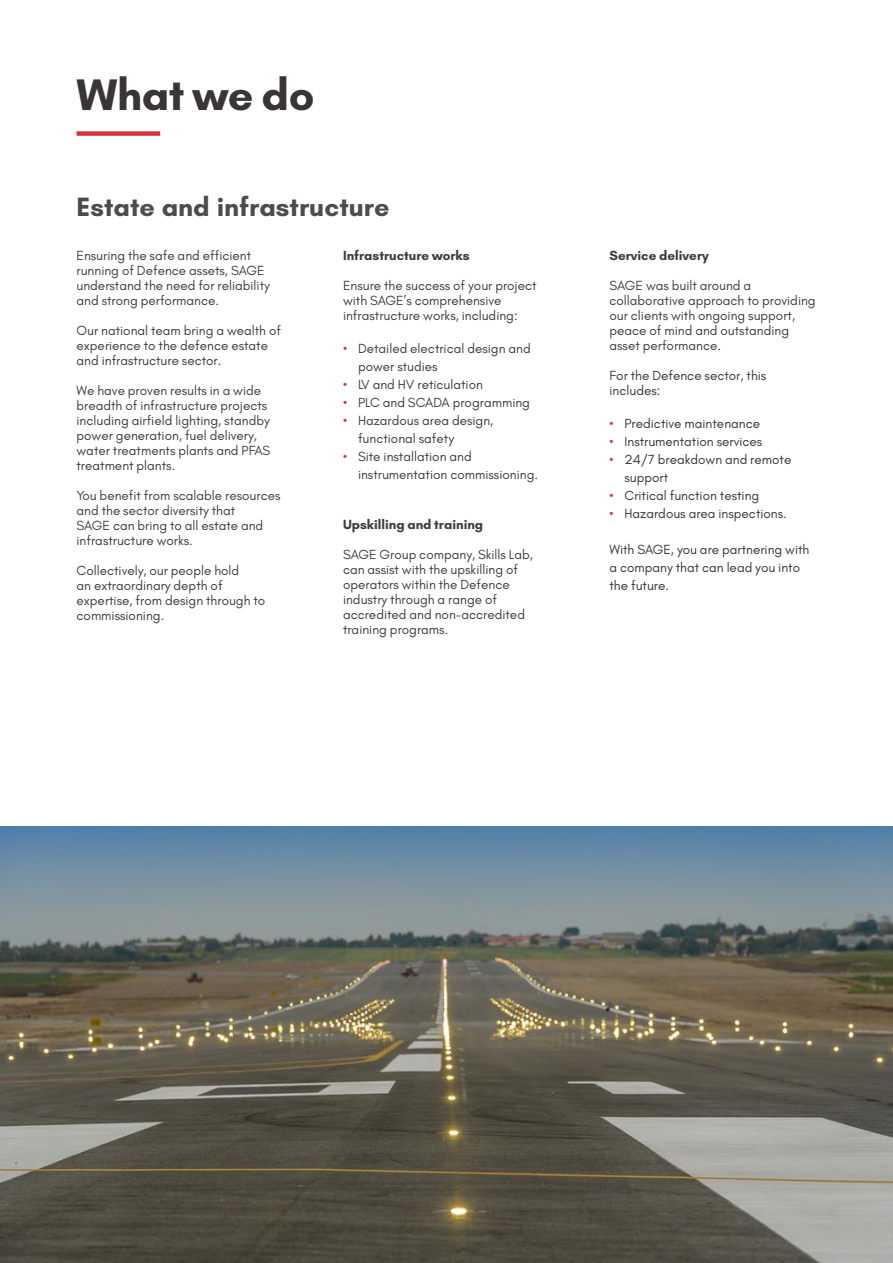
<style>
.page{position:relative;width:893px;height:1263px;background:#fff}
.page>*{position:absolute;margin:0;border:0;box-sizing:border-box;transform-origin:0 0}
.t1{font:700 45px "Glacial Indifference";letter-spacing:-.01em;color:#393535}
.t2{font:700 27px "Glacial Indifference";color:#4e4b4c}
.t3{font:13.5px/15px "Glacial Indifference";color:#3b3e3d}
.t4{font:13.5px/18px "Glacial Indifference";color:#393535}
.t5{font:700 13.5px "Glacial Indifference";color:#3b3e3d}
.s1{color:#d5353b}
</style>
<div class="page">
<div style="left:77px;top:131px;width:83px;height:5px;background:#d13638"></div>
<img style="left:0;top:826px;width:893px;height:437px">
<h1 class="t1" style="left:77px;top:67px;width:239px">What we do</h1>
<h2 class="t2" style="left:77px;top:190px;width:315px">Estate and infrastructure</h2>
<p class="t5" style="left:343px;top:247px;width:128px">Infrastructure works</p>
<p class="t3" style="left:343px;top:278px;width:195px">Ensure the success of your project with SAGE’s comprehensive infrastructure works, including:</p>
<p class="t3" style="left:358px;top:340px;width:174px;line-height:18px;text-indent:-15px"><span class="s1">•</span> Detailed electrical design and power studies</p>
<p class="t3" style="left:343px;top:377px;width:141px"><span class="s1">•</span> LV and HV reticulation</p>
<p class="t3" style="left:343px;top:395px;width:189px"><span class="s1">•</span> PLC and SCADA programming</p>
<p class="t3" style="left:358px;top:412px;width:137px;line-height:18px;text-indent:-15px"><span class="s1">•</span> Hazardous area design, functional safety</p>
<p class="t3" style="left:358px;top:448px;width:182px;line-height:18px;text-indent:-15px"><span class="s1">•</span> Site installation and instrumentation commissioning.</p>
<p class="t5" style="left:343px;top:516px;width:142px">Upskilling and training</p>
<p class="t3" style="left:343px;top:547px;width:191px">SAGE Group company, Skills Lab, can assist with the upskilling of operators within the Defence industry through a range of accredited and non-accredited training programs.</p>
<p class="t3" style="left:77px;top:248px;width:195px">Ensuring the safe and efficient running of Defence assets, SAGE understand the need for reliability and strong performance.</p>
<p class="t3" style="left:77px;top:323px;width:206px">Our national team bring a wealth of experience to the defence estate and infrastructure sector.</p>
<p class="t3" style="left:77px;top:383px;width:195px">We have proven results in a wide breadth of infrastructure projects including airfield lighting, standby power generation, fuel delivery, water treatments plants and PFAS treatment plants.</p>
<p class="t3" style="left:77px;top:488px;width:205px">You benefit from scalable resources and the sector diversity that<br>SAGE can bring to all estate and infrastructure works.</p>
<p class="t3" style="left:77px;top:563px;width:190px">Collectively, our people hold<br>an extraordinary depth of expertise, from design through to commissioning.</p>
<p class="t5" style="left:609px;top:247px;width:101px">Service delivery</p>
<p class="t3" style="left:609px;top:278px;width:208px">SAGE was built around a collaborative approach to providing our clients with ongoing support, peace of mind and outstanding asset performance.</p>
<p class="t4" style="left:609px;top:368px;width:158px;line-height:15px">For the Defence sector, this includes:</p>
<p class="t4" style="left:609px;top:415px;width:152px"><span class="s1">•</span> Predictive maintenance</p>
<p class="t4" style="left:609px;top:433px;width:154px"><span class="s1">•</span> Instrumentation services</p>
<p class="t4" style="left:624px;top:451px;width:168px;text-indent:-15px"><span class="s1">•</span> 24/7 breakdown and remote support</p>
<p class="t4" style="left:609px;top:487px;width:151px"><span class="s1">•</span> Critical function testing</p>
<p class="t4" style="left:609px;top:505px;width:179px"><span class="s1">•</span> Hazardous area inspections.</p>
<p class="t4" style="left:609px;top:541px;width:201px">With SAGE, you are partnering with a company that can lead you into the future.</p>
</div>
